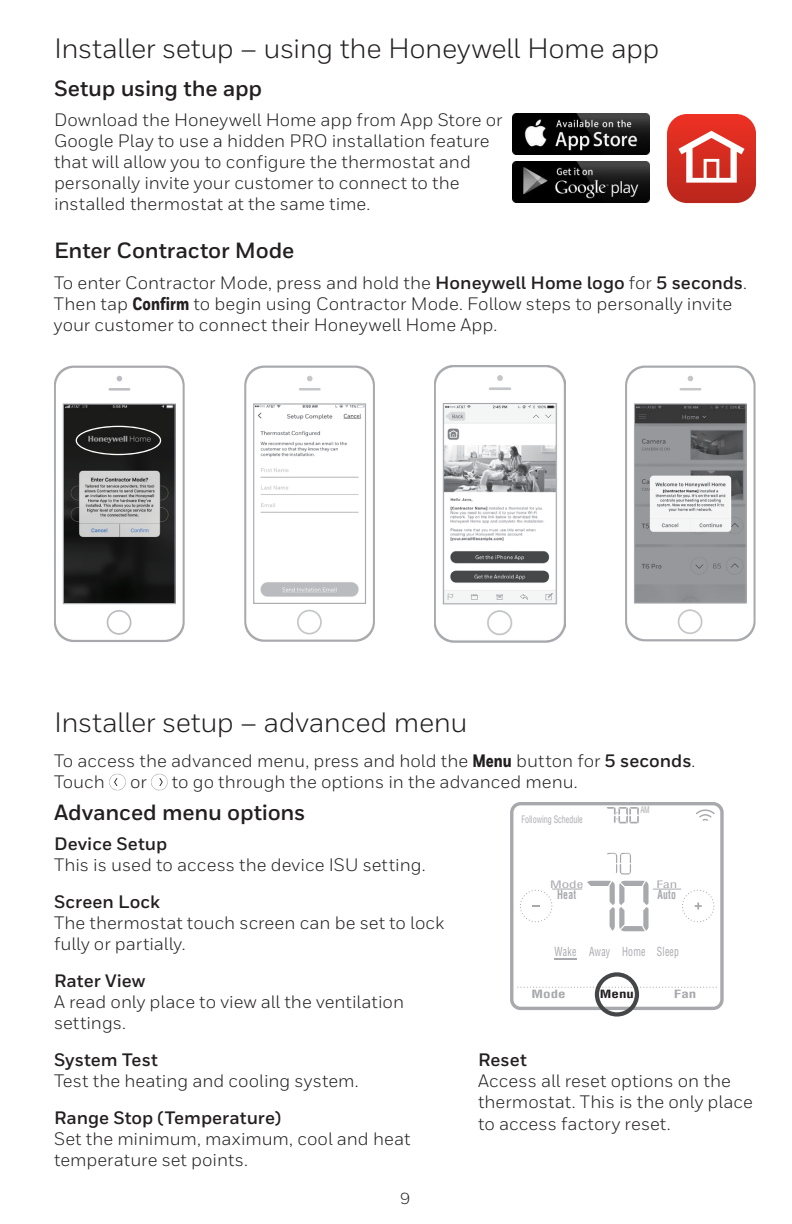
<style>
.page{position:relative;width:792px;height:1224px;background:#fff}
.page>*{position:absolute;margin:0;border:0;box-sizing:border-box;transform-origin:0 0}
.t1{font:28px "Honeywell Sans";letter-spacing:-.015em;color:#231f20}
.t2{font:700 22px "Honeywell Sans";letter-spacing:-.01em;color:#231f20}
.t3{font:18px/21px "Honeywell Sans";color:#231f20}
.t4{font:700 18px "Honeywell Sans";color:#231f20}
.t5{font:16px "Honeywell Sans";color:#231f20}
.t6{font:condensed 12.2px "Helvetica LT Std";letter-spacing:.025em;color:#a8a9ad;scale:.8 1}
.t7{font:700 condensed 12.2px "Helvetica LT Std";letter-spacing:.025em;color:#a8a9ad;scale:.8 1}
.t8{font:700 condensed 11.2px "Helvetica LT Std";color:#a8a9ad;scale:1.35 1}
.t9{font:700 condensed 11.2px "Helvetica LT Std";color:#231f20;scale:1.35 1}
.t10{font:condensed 10px "Helvetica LT Std";color:#a8a9ad;scale:.8 1}
.t11{font:condensed 10px "Helvetica LT Std";color:#a8a9ad;scale:1.5 1}
.t12{font:condensed 8.8px "Helvetica LT Std";color:#a8a9ad;scale:.8 1}
.s1{font-weight:700}
.s2{font-family:"Honeywell Cond";font-weight:800}
</style>
<div class="page">
<svg style="left:109px;top:774px;width:17px;height:16px"></svg>
<svg style="left:151px;top:774px;width:17px;height:16px"></svg>
<svg style="left:510px;top:802px;width:214px;height:208px"></svg>
<svg style="left:607px;top:853px;width:24px;height:22px"></svg>
<div style="left:595px;top:972px;width:44px;height:45px;border:4px solid #454647;border-radius:50%"></div>
<img style="left:512px;top:162px;width:138px;height:40px">
<img style="left:512px;top:114px;width:138px;height:41px">
<svg style="left:667px;top:114px;width:89px;height:89px"></svg>
<svg style="left:244px;top:366px;width:131px;height:276px;background:#b0b1b5"></svg>
<div style="left:246px;top:368px;width:127px;height:272px;background:#fff;border-radius:18px"></div>
<svg style="left:297px;top:610px;width:25px;height:25px"></svg>
<div style="left:299px;top:611px;width:21px;height:22px;background:#fff;border-radius:50%"></div>
<hr style="left:299px;top:388px;width:22px;height:2px;background:#c5c6c8">
<svg style="left:307px;top:376px;width:6px;height:5px"></svg>
<img style="left:255px;top:405px;width:109px;height:192px">
<div style="left:253px;top:403px;width:113px;height:201px;border:1px solid #a8a9ad"></div>
<img style="left:435px;top:366px;width:131px;height:277px">
<svg style="left:625px;top:366px;width:131px;height:275px;background:#b2b3b6"></svg>
<div style="left:627px;top:368px;width:127px;height:271px;background:#fff;border-radius:18px"></div>
<svg style="left:678px;top:609px;width:25px;height:25px"></svg>
<div style="left:679px;top:611px;width:22px;height:21px;background:#fff;border-radius:50%"></div>
<hr style="left:680px;top:388px;width:21px;height:2px;background:#c5c6c8">
<svg style="left:688px;top:376px;width:5px;height:5px"></svg>
<img style="left:636px;top:405px;width:109px;height:197px">
<div style="left:634px;top:403px;width:113px;height:201px;border:1px solid #a8a9ad"></div>
<svg style="left:54px;top:366px;width:131px;height:276px;background:#afb0b4"></svg>
<div style="left:56px;top:368px;width:127px;height:272px;background:#fff;border-radius:18px"></div>
<svg style="left:107px;top:610px;width:24px;height:25px"></svg>
<div style="left:108px;top:612px;width:22px;height:21px;background:#fff;border-radius:50%"></div>
<hr style="left:108px;top:388px;width:22px;height:3px;background:#bcbdc0">
<svg style="left:117px;top:376px;width:5px;height:5px"></svg>
<svg style="left:63px;top:403px;width:113px;height:201px;background:#494949"></svg>
<h1 class="t1" style="left:54px;top:32px;width:607px">Installer setup – using the Honeywell Home app</h1>
<p class="t2" style="left:54px;top:75px;width:210px">Setup using the app</p>
<p class="t3" style="left:54px;top:110px;width:450px">Download the Honeywell Home app from App Store or Google Play to use a hidden PRO installation feature that will allow you to configure the thermostat and personally invite your customer to connect to the installed thermostat at the same time.</p>
<p class="t2" style="left:54px;top:237px;width:242px">Enter Contractor Mode</p>
<p class="t3" style="left:54px;top:272px;width:694px">To enter Contractor Mode, press and hold the <span class="s1">Honeywell Home logo</span> for <span class="s1">5 seconds</span>.<br>Then tap <span class="s2">Confirm</span> to begin using Contractor Mode. Follow steps to personally invite your customer to connect their Honeywell Home App.</p>
<h1 class="t1" style="left:54px;top:705px;width:415px">Installer setup – advanced menu</h1>
<p class="t3" style="left:54px;top:750px;width:643px;line-height:21.6px">To access the advanced menu, press and hold the <span class="s2">M</span><span class="s2">enu</span> button for <span class="s1">5 seconds</span>.<br>Touch</p>
<p class="t3" style="left:130px;top:772px;width:18px">or</p>
<p class="t3" style="left:172px;top:772px;width:407px">to go through the options in the advanced menu.</p>
<p class="t2" style="left:54px;top:799px;width:253px">Advanced menu options</p>
<p class="t4" style="left:54px;top:833px;width:115px">Device Setup</p>
<p class="t3" style="left:54px;top:854px;width:373px">This is used to access the device ISU setting.</p>
<p class="t4" style="left:54px;top:891px;width:108px">Screen Lock</p>
<p class="t3" style="left:54px;top:912px;width:392px">The thermostat touch screen can be set to lock fully or partially.</p>
<p class="t4" style="left:54px;top:970px;width:93px">Rater View</p>
<p class="t3" style="left:54px;top:991px;width:352px">A read only place to view all the ventilation settings.</p>
<p class="t4" style="left:54px;top:1049px;width:105px">System Test</p>
<p class="t3" style="left:54px;top:1070px;width:306px">Test the heating and cooling system.</p>
<p class="t4" style="left:54px;top:1107px;width:229px">Range Stop (Temperature)</p>
<p class="t3" style="left:54px;top:1128px;width:358px">Set the minimum, maximum, cool and heat temperature set points.</p>
<p class="t5" style="left:400px;top:1189px;width:11px">9</p>
<p class="t10" style="left:522px;top:813px;width:78px">Following Schedule</p>
<p class="t11" style="left:550px;top:878px;width:24px">Mode</p>
<p class="t7" style="left:557px;top:887px;width:26px">Heat</p>
<p class="t12" style="left:640px;top:805px;width:13px">AM</p>
<p class="t11" style="left:656px;top:878px;width:15px">Fan</p>
<p class="t7" style="left:657px;top:887px;width:25px">Auto</p>
<p class="t6" style="left:555px;top:944px;width:157px">Wake Away Home Sleep</p>
<p class="t8" style="left:532px;top:987px;width:27px">Mode</p>
<p class="t9" style="left:600px;top:987px;width:27px">Menu</p>
<p class="t8" style="left:674px;top:987px;width:18px">Fan</p>
<p class="t4" style="left:478px;top:1049px;width:50px">Reset</p>
<p class="t3" style="left:478px;top:1070px;width:277px">Access all reset options on the thermostat. This is the only place to access factory reset.</p>
</div>
